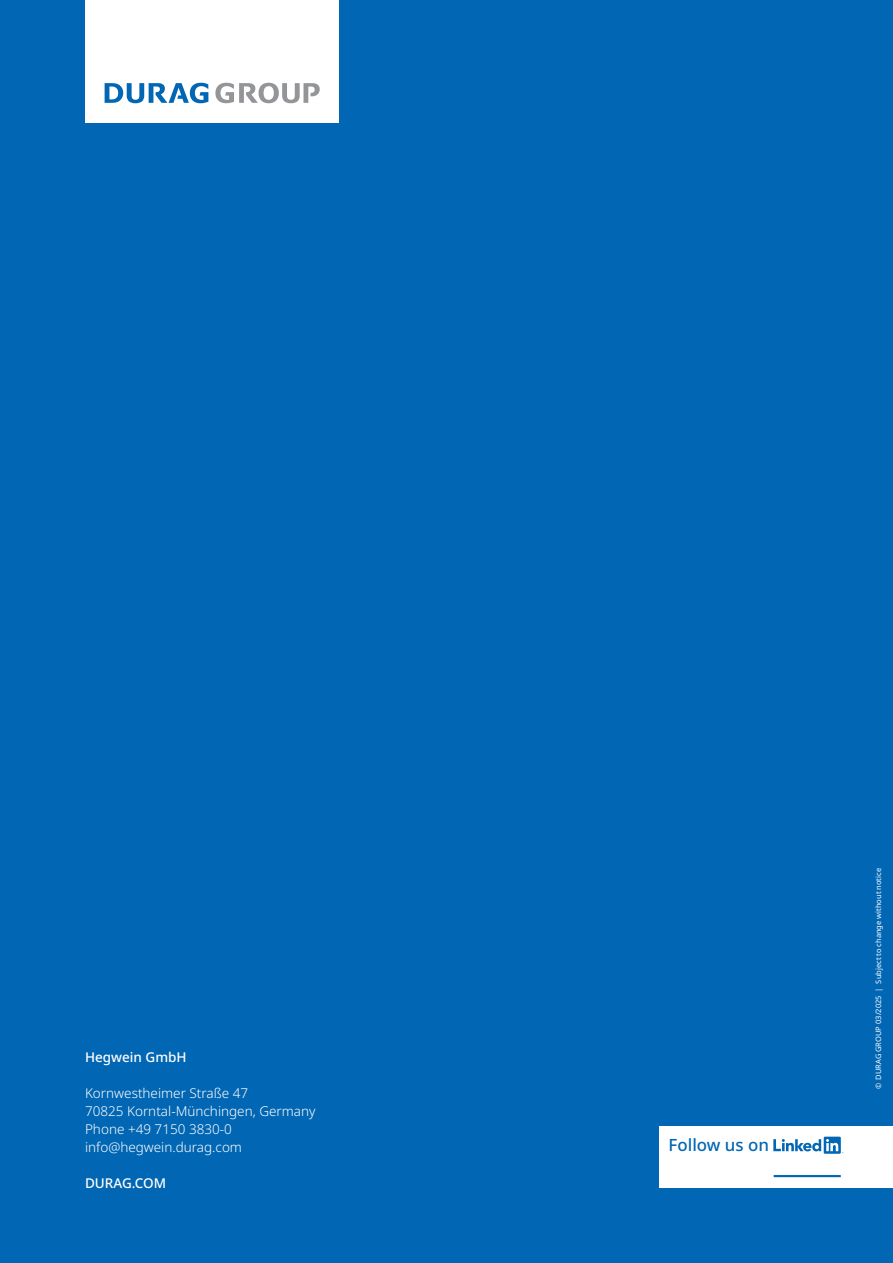
<style>
.page{position:relative;width:893px;height:1263px;background:#0166b3}
.page>*{position:absolute;margin:0;border:0;box-sizing:border-box;transform-origin:0 0}
.t1{font:500 16.8px "Noto Sans";color:#0166b3}
.t2{font:300 13.5px/18px "Noto Sans";color:#fff}
.t3{font:500 13.5px "Noto Sans";color:#fff}
.t4{font:7.5px "Noto Sans";color:#fff}
</style>
<div class="page">
<div style="left:85px;top:0;width:253px;height:122px;background:#fff"></div>
<svg style="left:105px;top:83px;width:103px;height:20px"></svg>
<svg style="left:215px;top:83px;width:105px;height:20px"></svg>
<div style="left:659px;top:1126px;width:234px;height:62px;background:#fff"></div>
<svg style="left:773px;top:1137px;width:70px;height:17px"></svg>
<hr style="left:774px;top:1175px;width:67px;height:2px;background:#0166b3">
<p class="t3" style="left:85px;top:1048px;width:103px">Hegwein GmbH</p>
<p class="t2" style="left:85px;top:1084px;width:232px">Kornwestheimer Straße 47<br>70825 Korntal-Münchingen, Germany<br>Phone +49 7150 3830-0 info@hegwein.durag.com</p>
<p class="t3" style="left:85px;top:1174px;width:83px">DURAG.COM</p>
<p class="t1" style="left:669px;top:1133px;width:102px">Follow us on</p>
<p class="t4" style="left:873px;top:1089px;width:222px;rotate:-90deg">© DURAG GROUP 03/2025 | Subject to change without notice</p>
</div>
